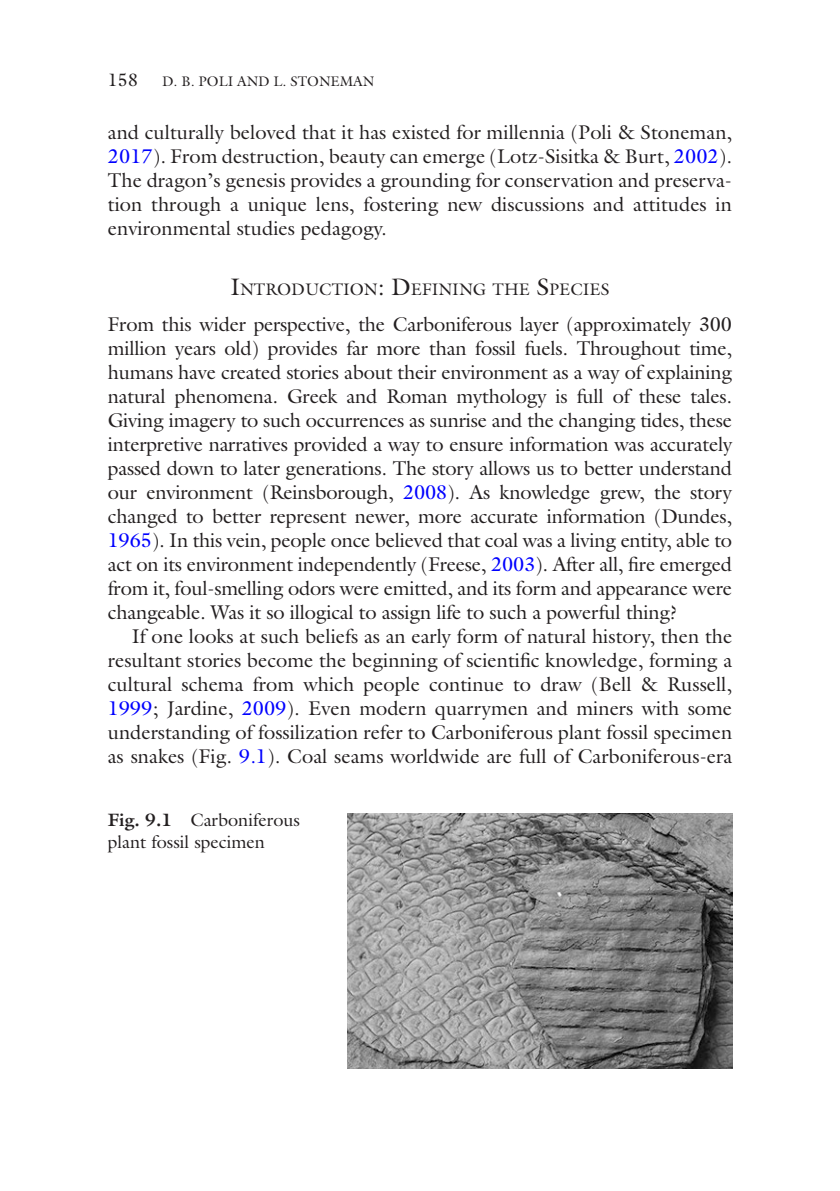
<style>
.page{position:relative;width:840px;height:1191px;background:#fff}
.page>*{position:absolute;margin:0;border:0;box-sizing:border-box;transform-origin:0 0}
.Text_flush{font:20px/24px "Galliard Std";color:#231f20;text-align:justify}
.Text{font:20px/24px "Galliard Std";color:#231f20;text-align:justify}
.t1{font:18px/22px "Galliard Std";color:#231f20}
._1_hd{font:16.8px "Galliard Std";color:#231f20}
.t2{font:14px "Galliard Std";color:#231f20}
.s1{color:#00f}
.s2{font-size:24px}
.s3{font-weight:700}
</style>
<div class="page">
<img style="left:347px;top:813px;width:384px;height:255px">
<p class="t1" style="left:108px;top:69px;width:32px">158</p>
<p class="Text_flush" style="left:108px;top:120px;width:625px">and culturally beloved that it has existed for millennia (Poli &amp; Stoneman, <span class="s1">2017</span>). From destruction, beauty can emerge (Lotz-Sisitka &amp; Burt, <span class="s1">2002</span>).<br>The dragon’s genesis provides a grounding for conservation and preserva&shy;tion through a unique lens, fostering new discussions and attitudes in environmental studies pedagogy.</p>
<h2 class="_1_hd" style="left:230px;top:279px;width:379px"><span class="s2">I</span>NTRODUCTION<span class="s2">: D</span>EFINING THE <span class="s2">S</span>PECIES</h2>
<p class="Text_flush" style="left:108px;top:312px;width:625px">From this wider perspective, the Carboniferous layer (approximately 300 million years old) provides far more than fossil fuels. Throughout time, humans have created stories about their environment as a way of explaining natural phenomena. Greek and Roman mythology is full of these tales.<br>Giving imagery to such occurrences as sunrise and the changing tides, these interpretive narratives provided a way to ensure information was accurately passed down to later generations. The story allows us to better understand our environment (Reinsborough, <span class="s1">2008</span>). As knowledge grew, the story changed to better represent newer, more accurate information (Dundes, <span class="s1">1965</span>). In this vein, people once believed that coal was a living entity, able to act on its environment independently (Freese, <span class="s1">2003</span>). After all, fire emerged from it, foul-smelling odors were emitted, and its form and appearance were changeable. Was it so illogical to assign life to such a powerful thing?</p>
<p class="Text" style="left:108px;top:624px;width:625px;text-indent:24px">If one looks at such beliefs as an early form of natural history, then the resultant stories become the beginning of scientific knowledge, forming a cultural schema from which people continue to draw (Bell &amp; Russell, <span class="s1">1999</span>; Jardine, <span class="s1">2009</span>). Even modern quarrymen and miners with some understanding of fossilization refer to Carboniferous plant fossil specimen as snakes (Fig. <span class="s1">9.1</span>). Coal seams worldwide are full of Carboniferous-era</p>
<p class="t2" style="left:162px;top:72px;width:213px">D. B. POLI AND L. STONEMAN</p>
<p class="t1" style="left:108px;top:809px;width:194px"><span class="s3">Fig. 9.1</span> Carboniferous plant fossil specimen</p>
</div>
